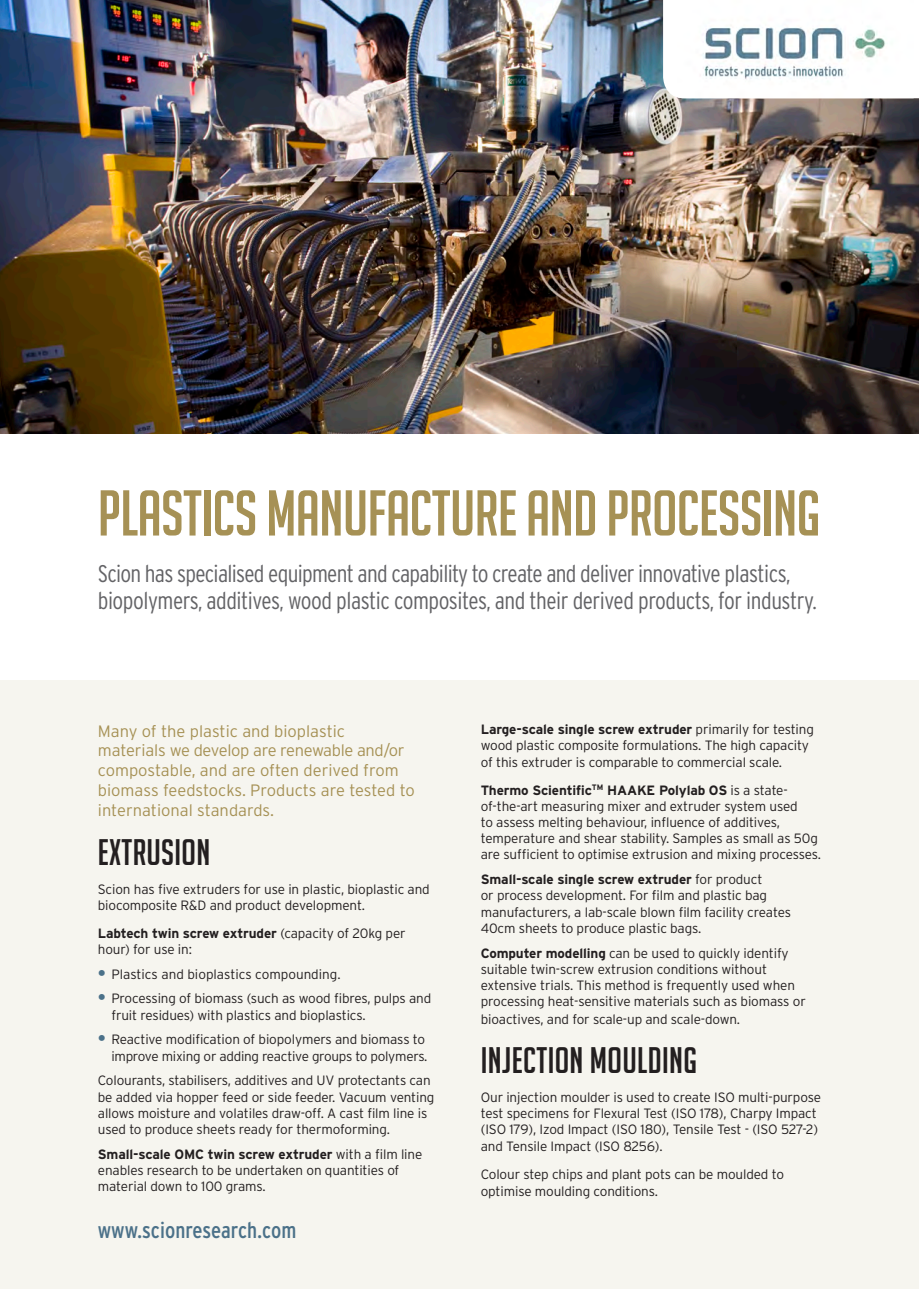
<style>
.page{position:relative;width:919px;height:1289px;background:#fff}
.page>*{position:absolute;margin:0;border:0;box-sizing:border-box;transform-origin:0 0}
.t1{font:63px "Big Noodle Titling";letter-spacing:-.01em;color:#a69155}
.t2{font:36px "Big Noodle Titling";letter-spacing:.01em;color:#231f20}
.t3{font:300 condensed 24px/27px "Interstate";letter-spacing:-.03em;color:#636366}
.t4{font:condensed 22.5px "Interstate";color:#4b7189}
.t5{font:300 16.5px/19.8px "Interstate";color:#a69155}
.t6{font:300 13.5px/16.2px "Interstate";letter-spacing:-.01em;color:#231f20}
.s1{font-weight:700}
.s2{font-weight:700;font-size:16.5px;color:#4b7189}
</style>
<div class="page">
<img style="left:0;top:0;width:918px;height:434px">
<div style="left:0;top:680px;width:918px;height:608px;background:#f6f5ef"></div>
<svg style="left:663px;top:0;width:255px;height:98px"></svg>
<img style="left:677px;top:0;width:236px;height:98px">
<h1 class="t1" style="left:98px;top:479px;width:723px">PLASTICS MANUFACTURE AND PROCESSING</h1>
<h3 class="t3" style="left:98px;top:559px;width:720px">Scion has specialised equipment and capability to create and deliver innovative plastics, biopolymers, additives, wood plastic composites, and their derived products, for industry.</h3>
<p class="t5" style="left:98px;top:720px;width:318px">Many of the plastic and bioplastic materials we develop are renewable and/or compostable, and are often derived from biomass feedstocks. Products are tested to international standards.</p>
<h2 class="t2" style="left:98px;top:832px;width:114px">EXTRUSION</h2>
<p class="t6" style="left:98px;top:880px;width:333px">Scion has five extruders for use in plastic, bioplastic and biocomposite R&amp;D and product development.</p>
<p class="t6" style="left:98px;top:924px;width:309px"><span class="s1">Labtech twin screw extruder</span> (capacity of 20kg per hour) for use in:</p>
<p class="t6" style="left:98px;top:965px;width:244px"><span class="s2">•</span> Plastics and bioplastics compounding.</p>
<p class="t6" style="left:111px;top:990px;width:321px;text-indent:-14px"><span class="s2">•</span> Processing of biomass (such as wood fibres, pulps and fruit residues) with plastics and bioplastics.</p>
<p class="t6" style="left:98px;top:1031px;width:331px;text-align:right"><span class="s2">•</span> Reactive modification of biopolymers and biomass to improve mixing or adding reactive groups to polymers.</p>
<p class="t6" style="left:98px;top:1072px;width:338px">Colourants, stabilisers, additives and UV protectants can be added via hopper feed or side feeder. Vacuum venting allows moisture and volatiles draw-off. A cast film line is used to produce sheets ready for thermoforming.</p>
<p class="t6" style="left:98px;top:1145px;width:326px"><span class="s1">Small-scale OMC twin screw extruder</span> with a film line enables research to be undertaken on quantities of material down to 100 grams.</p>
<h3 class="t4" style="left:98px;top:1216px;width:200px">www.scionresearch.com</h3>
<p class="t6" style="left:480px;top:721px;width:334px"><span class="s1">Large-scale single screw extruder</span> primarily for testing wood plastic composite formulations. The high capacity of this extruder is comparable to commercial scale.</p>
<p class="t6" style="left:480px;top:781px;width:342px"><span class="s1">Thermo Scientific</span><sup>TM</sup> <span class="s1">HAAKE Polylab OS</span> is a state&shy;of-the-art measuring mixer and extruder system used<br>to assess melting behaviour, influence of additives, temperature and shear stability. Samples as small as 50g are sufficient to optimise extrusion and mixing processes.</p>
<p class="t6" style="left:480px;top:871px;width:312px"><span class="s1">Small-scale single screw extruder</span> for product<br>or process development. For film and plastic bag manufacturers, a lab-scale blown film facility creates 40cm sheets to produce plastic bags.</p>
<p class="t6" style="left:480px;top:944px;width:326px"><span class="s1">Computer modelling</span> can be used to quickly identify suitable twin-screw extrusion conditions without extensive trials. This method is frequently used when processing heat-sensitive materials such as biomass or</p>
<p class="t6" style="left:480px;top:1011px;width:261px">bioactives, and for scale-up and scale-down.</p>
<h2 class="t2" style="left:480px;top:1040px;width:217px">INJECTION MOULDING</h2>
<p class="t6" style="left:480px;top:1088px;width:342px">Our injection moulder is used to create ISO multi-purpose test specimens for Flexural Test (ISO 178), Charpy Impact (ISO 179), Izod Impact (ISO 180), Tensile Test - (ISO 527-2) and Tensile Impact (ISO 8256).</p>
<p class="t6" style="left:480px;top:1166px;width:305px">Colour step chips and plant pots can be moulded to optimise moulding conditions.</p>
</div>
